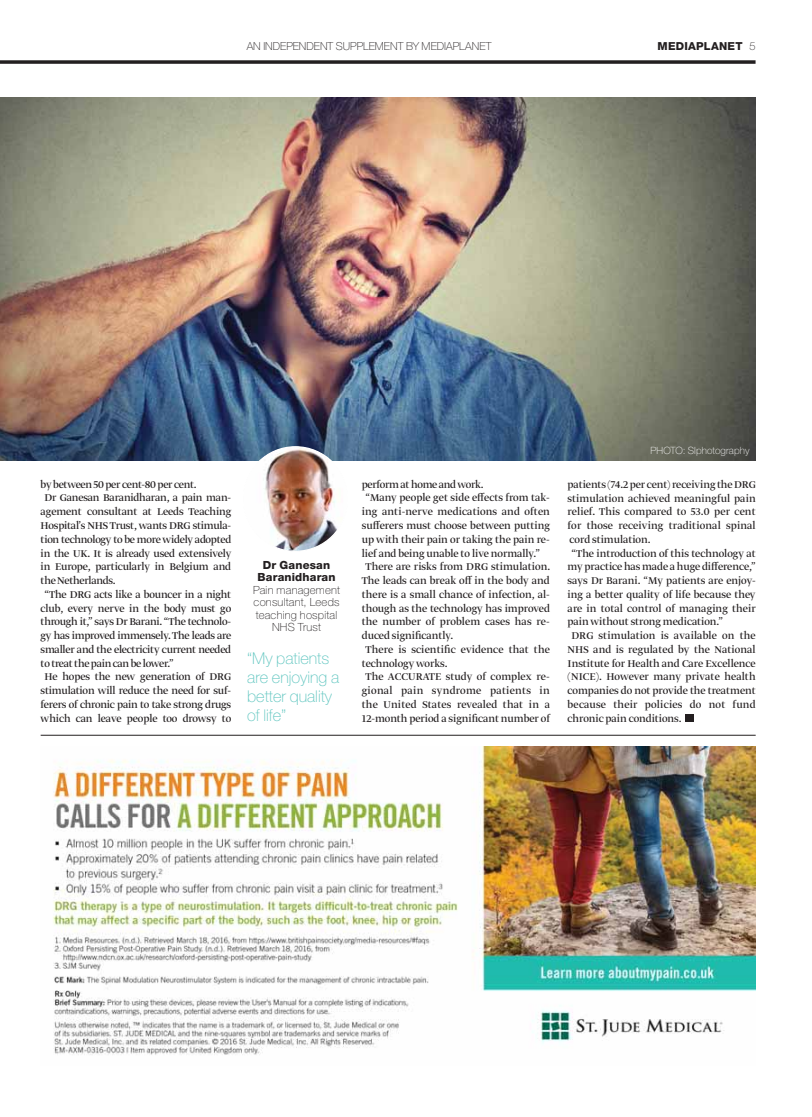
<style>
.page{position:relative;width:812px;height:1117px;background:#fff}
.page>*{position:absolute;margin:0;border:0;box-sizing:border-box;transform-origin:0 0}
.t1{font:100 16.25px/18.8px "Helvetica Neue MP Pro";color:#5bc4be}
.t2{font:11.62px "Greta Display";color:#231f20}
.t3{font:11.62px "Greta Display";letter-spacing:-.02em;color:#231f20}
.t4{font:11.62px "Greta Display";letter-spacing:.02em;color:#231f20}
.t5{font:11.62px "Greta Display";letter-spacing:.025em;color:#231f20}
.t6{font:100 11.25px/12.5px "Helvetica Neue MP Pro";letter-spacing:.02em;color:#231f20;text-align:center}
.t7{font:800 11.25px/12.5px "Helvetica Neue MP Pro";letter-spacing:.015em;color:#231f20;text-align:center}
.t8{font:100 11px "Helvetica Neue MP Pro";letter-spacing:.005em;color:#231f20}
.t9{font:800 11px "Helvetica Neue MP Pro";letter-spacing:.02em;color:#231f20}
.t10{font:100 10px "Helvetica Neue MP Pro";letter-spacing:.015em;color:#fff}
.s1{font-weight:100}
</style>
<div class="page">
<hr style="left:41px;top:735px;width:714px;height:1px;background:#231f20">
<img style="left:53px;top:746px;width:702px;height:309px">
<img style="left:0;top:97px;width:755px;height:363px">
<div style="left:684px;top:714px;width:8px;height:8px;background:#231f20"></div>
<svg style="left:0;top:60px;width:755px;height:4px;background:#3d3a3b"></svg>
<img style="left:243px;top:446px;width:104px;height:105px;border-radius:50%">
<p class="t8" style="left:246px;top:42px;width:246px">AN INDEPENDENT SUPPLEMENT BY MEDIAPLANET</p>
<p class="t9" style="left:657px;top:42px;width:99px">MEDIAPLANET <span class="s1">5</span></p>
<p class="t3" style="left:41px;top:479px;width:157px">by between 50 per cent-80 per cent.</p>
<p class="t2" style="left:44px;top:493px;width:188px">Dr Ganesan Baranidharan, a pain man-</p>
<p class="t2" style="left:41px;top:507px;width:192px">agement consultant at Leeds Teaching</p>
<p class="t2" style="left:41px;top:520px;width:192px">Hospital’s NHS Trust, wants DRG stimula-</p>
<p class="t3" style="left:41px;top:534px;width:192px">tion technology to be more widely adopted</p>
<p class="t2" style="left:41px;top:548px;width:192px">in the UK. It is already used extensively</p>
<p class="t2" style="left:41px;top:562px;width:192px">in Europe, particularly in Belgium and</p>
<p class="t3" style="left:41px;top:575px;width:76px">the Netherlands.</p>
<p class="t2" style="left:44px;top:589px;width:188px">“The DRG acts like a bouncer in a night</p>
<p class="t2" style="left:41px;top:603px;width:192px">club, every nerve in the body must go</p>
<p class="t3" style="left:41px;top:617px;width:192px">through it,” says Dr Barani. “The technolo-</p>
<p class="t2" style="left:41px;top:630px;width:192px">gy has improved immensely. The leads are</p>
<p class="t2" style="left:41px;top:644px;width:192px">smaller and the electricity current needed</p>
<p class="t3" style="left:41px;top:658px;width:135px">to treat the pain can be lower.”</p>
<p class="t2" style="left:44px;top:672px;width:188px">He hopes the new generation of DRG</p>
<p class="t2" style="left:41px;top:685px;width:192px">stimulation will reduce the need for suf-</p>
<p class="t2" style="left:41px;top:699px;width:192px">ferers of chronic pain to take strong drugs</p>
<p class="t2" style="left:41px;top:713px;width:192px">which can leave people too drowsy to</p>
<p class="t7" style="left:257px;top:559px;width:79px">Dr Ganesan<br>Baranidharan</p>
<p class="t6" style="left:253px;top:584px;width:88px">Pain management consultant, Leeds teaching hospital<br>NHS Trust</p>
<h1 class="t1" style="left:247px;top:651px;width:93px">“My patients are enjoying a better quality of life”</h1>
<p class="t3" style="left:362px;top:479px;width:123px">perform at home and work.</p>
<p class="t2" style="left:365px;top:493px;width:186px">“Many people get side effects from tak-</p>
<p class="t2" style="left:362px;top:507px;width:189px">ing anti-nerve medications and often</p>
<p class="t2" style="left:362px;top:520px;width:189px">sufferers must choose between putting</p>
<p class="t2" style="left:362px;top:534px;width:189px">up with their pain or taking the pain re-</p>
<p class="t2" style="left:362px;top:548px;width:179px">lief and being unable to live normally.”</p>
<p class="t2" style="left:365px;top:562px;width:186px">There are risks from DRG stimulation.</p>
<p class="t2" style="left:362px;top:575px;width:189px">The leads can break off in the body and</p>
<p class="t2" style="left:362px;top:589px;width:189px">there is a small chance of infection, al-</p>
<p class="t2" style="left:362px;top:603px;width:189px">though as the technology has improved</p>
<p class="t2" style="left:362px;top:617px;width:189px">the number of problem cases has re-</p>
<p class="t2" style="left:362px;top:630px;width:93px">duced significantly.</p>
<p class="t2" style="left:365px;top:644px;width:186px">There is scientific evidence that the</p>
<p class="t2" style="left:362px;top:658px;width:87px">technology works.</p>
<p class="t2" style="left:365px;top:672px;width:186px">The ACCURATE study of complex re-</p>
<p class="t5" style="left:362px;top:685px;width:189px">gional pain syndrome patients in</p>
<p class="t2" style="left:362px;top:699px;width:189px">the United States revealed that in a</p>
<p class="t2" style="left:362px;top:713px;width:189px">12-month period a significant number of</p>
<p class="t10" style="left:650px;top:447px;width:100px">PHOTO: SIphotography</p>
<p class="t2" style="left:567px;top:479px;width:189px">patients (74.2 per cent) receiving the DRG</p>
<p class="t2" style="left:567px;top:493px;width:189px">stimulation achieved meaningful pain</p>
<p class="t2" style="left:567px;top:507px;width:189px">relief. This compared to 53.0 per cent</p>
<p class="t2" style="left:567px;top:520px;width:189px">for those receiving traditional spinal</p>
<p class="t2" style="left:569px;top:534px;width:82px">cord stimulation.</p>
<p class="t2" style="left:571px;top:548px;width:186px">“The introduction of this technology at</p>
<p class="t2" style="left:567px;top:562px;width:189px">my practice has made a huge difference,”</p>
<p class="t2" style="left:567px;top:575px;width:189px">says Dr Barani. “My patients are enjoy-</p>
<p class="t2" style="left:567px;top:589px;width:189px">ing a better quality of life because they</p>
<p class="t2" style="left:567px;top:603px;width:189px">are in total control of managing their</p>
<p class="t2" style="left:567px;top:617px;width:157px">pain without strong medication.”</p>
<p class="t2" style="left:571px;top:630px;width:186px">DRG stimulation is available on the</p>
<p class="t2" style="left:567px;top:644px;width:189px">NHS and is regulated by the National</p>
<p class="t2" style="left:567px;top:658px;width:189px">Institute for Health and Care Excellence</p>
<p class="t2" style="left:567px;top:672px;width:189px">(NICE). However many private health</p>
<p class="t2" style="left:567px;top:685px;width:189px">companies do not provide the treatment</p>
<p class="t4" style="left:567px;top:699px;width:189px">because their policies do not fund</p>
<p class="t2" style="left:567px;top:713px;width:115px">chronic pain conditions.</p>
</div>
